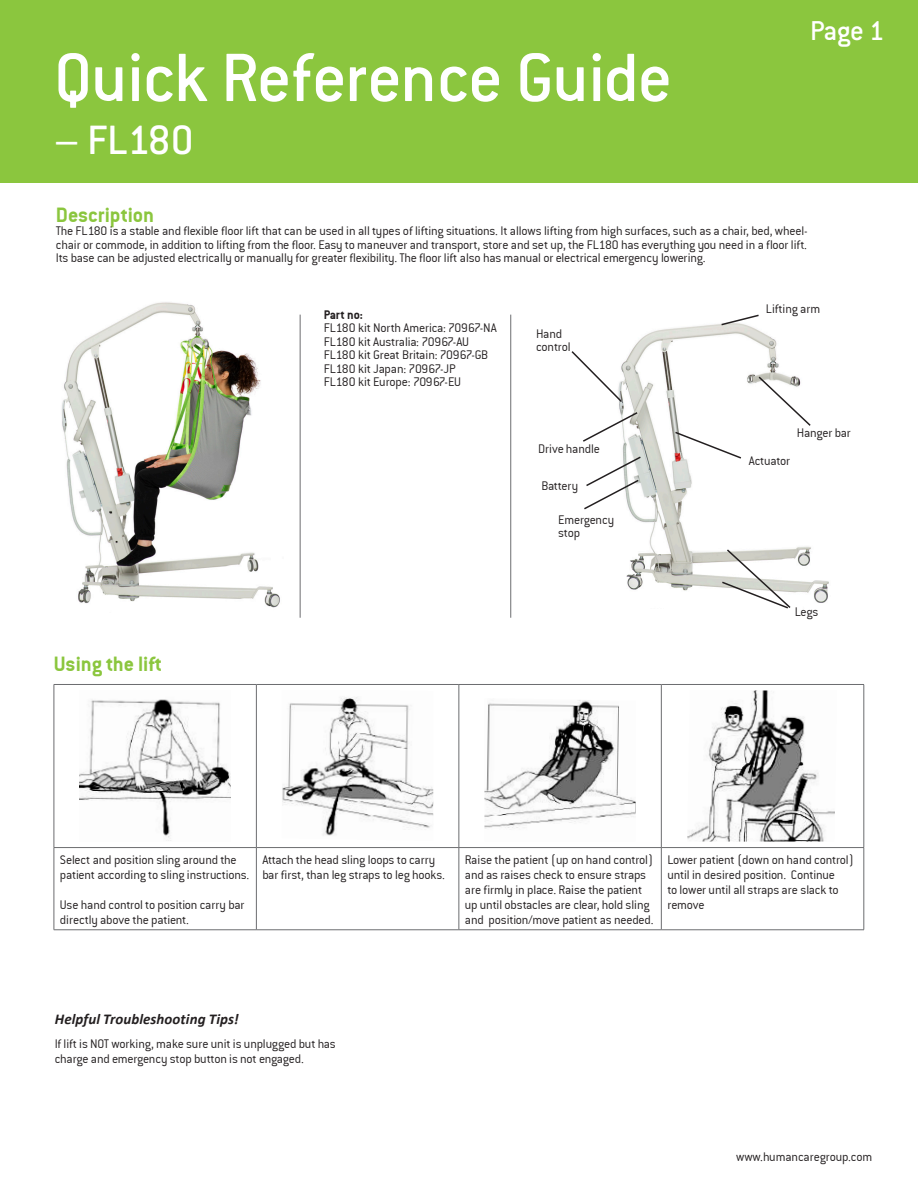
<style>
.page{position:relative;width:918px;height:1188px;background:#fff}
.page>*{position:absolute;margin:0;border:0;box-sizing:border-box;transform-origin:0 0}
.t1{font:500 75px "Conduit ITC Std";letter-spacing:-.01em;color:#fff}
.t2{font:500 45px "Conduit ITC Std";letter-spacing:-.005em;color:#fff}
.t3{font:500 30px "Conduit ITC Std";color:#fff}
.t4{font:22.5px "Conduit ITCTT Bold";color:#8bc63e}
.varningstext{font:italic 700 15px "Calibri";letter-spacing:.005em;color:#231f20}
.varningstext-2{font:13.5px/15px "Conduit ITCTT Light";letter-spacing:-.015em;color:#231f20}
.t5{font:13.5px "Conduit ITCTT Bold";color:#231f20}
</style>
<div class="page">
<div style="left:0;top:0;width:918px;height:183px;background:#8bc63e"></div>
<img style="left:61px;top:302px;width:219px;height:306px">
<hr style="left:300px;top:315px;width:1px;height:303px;background:#6c6d70">
<hr style="left:510px;top:315px;width:1px;height:303px;background:#6c6d70">
<hr style="left:54px;top:684px;width:202px;height:1px;background:#6c6d70">
<hr style="left:54px;top:685px;width:1px;height:162px;background:#6c6d70">
<hr style="left:256px;top:684px;width:203px;height:1px;background:#6c6d70">
<hr style="left:256px;top:685px;width:1px;height:162px;background:#6c6d70">
<hr style="left:459px;top:684px;width:202px;height:1px;background:#6c6d70">
<hr style="left:459px;top:685px;width:1px;height:162px;background:#6c6d70">
<hr style="left:661px;top:684px;width:203px;height:1px;background:#6c6d70">
<hr style="left:661px;top:685px;width:1px;height:162px;background:#6c6d70">
<hr style="left:864px;top:685px;width:1px;height:162px;background:#6c6d70">
<hr style="left:54px;top:847px;width:202px;height:1px;background:#6c6d70">
<hr style="left:54px;top:848px;width:1px;height:82px;background:#6c6d70">
<hr style="left:256px;top:847px;width:203px;height:1px;background:#6c6d70">
<hr style="left:256px;top:848px;width:1px;height:82px;background:#6c6d70">
<hr style="left:459px;top:847px;width:202px;height:1px;background:#6c6d70">
<hr style="left:459px;top:848px;width:1px;height:82px;background:#6c6d70">
<hr style="left:661px;top:847px;width:203px;height:1px;background:#6c6d70">
<hr style="left:661px;top:848px;width:1px;height:82px;background:#6c6d70">
<hr style="left:864px;top:848px;width:1px;height:82px;background:#6c6d70">
<hr style="left:54px;top:930px;width:202px;height:1px;background:#6c6d70">
<hr style="left:256px;top:930px;width:203px;height:1px;background:#6c6d70">
<hr style="left:459px;top:930px;width:202px;height:1px;background:#6c6d70">
<hr style="left:661px;top:930px;width:203px;height:1px;background:#6c6d70">
<img style="left:79px;top:699px;width:152px;height:142px">
<img style="left:282px;top:697px;width:151px;height:139px">
<img style="left:484px;top:700px;width:152px;height:129px">
<img style="left:687px;top:690px;width:148px;height:152px">
<img style="left:619px;top:324px;width:210px;height:279px">
<svg style="left:757px;top:375px;width:55px;height:52px"></svg>
<svg style="left:720px;top:314px;width:40px;height:12px"></svg>
<svg style="left:674px;top:430px;width:69px;height:30px"></svg>
<svg style="left:720px;top:548px;width:72px;height:61px"></svg>
<svg style="left:571px;top:350px;width:53px;height:54px"></svg>
<svg style="left:583px;top:411px;width:56px;height:32px"></svg>
<svg style="left:584px;top:455px;width:58px;height:56px"></svg>
<p class="t1" style="left:54px;top:32px;width:620px">Quick Reference Guide</p>
<p class="t2" style="left:54px;top:112px;width:141px">– FL180</p>
<h3 class="t3" style="left:810px;top:13px;width:76px">Page 1</h3>
<p class="t4" style="left:56px;top:201px;width:100px">Description</p>
<p class="varningstext-2" style="left:56px;top:224px;width:753px;line-height:13.5px;text-align:justify">The FL180 is a stable and flexible floor lift that can be used in all types of lifting situations. It allows lifting from high surfaces, such as a chair, bed, wheel&shy;chair or commode, in addition to lifting from the floor. Easy to maneuver and transport, store and set up, the FL180 has everything you need in a floor lift.<br>Its base can be adjusted electrically or manually for greater flexibility. The floor lift also has manual or electrical emergency lowering.</p>
<p class="t4" style="left:54px;top:650px;width:110px">Using the lift</p>
<p class="t5" style="left:324px;top:306px;width:41px">Part no:</p>
<p class="varningstext-2" style="left:324px;top:320px;width:174px">FL180 kit North America: 70967-NA</p>
<p class="varningstext-2" style="left:324px;top:334px;width:147px">FL180 kit Australia: 70967-AU</p>
<p class="varningstext-2" style="left:324px;top:347px;width:166px">FL180 kit Great Britain: 70967-GB</p>
<p class="varningstext-2" style="left:324px;top:361px;width:134px">FL180 kit Japan: 70967-JP</p>
<p class="varningstext-2" style="left:324px;top:374px;width:139px">FL180 kit Europe: 70967-EU</p>
<p class="varningstext-2" style="left:536px;top:326px;width:36px;line-height:13.5px">Hand control</p>
<p class="varningstext-2" style="left:538px;top:441px;width:63px">Drive handle</p>
<p class="varningstext-2" style="left:541px;top:478px;width:38px">Battery</p>
<p class="varningstext-2" style="left:558px;top:513px;width:58px;line-height:13.5px">Emergency stop</p>
<p class="varningstext-2" style="left:766px;top:301px;width:56px">Lifting arm</p>
<p class="varningstext-2" style="left:749px;top:453px;width:43px">Actuator</p>
<p class="varningstext-2" style="left:797px;top:425px;width:56px">Hanger bar</p>
<p class="varningstext-2" style="left:795px;top:603px;width:25px">Legs</p>
<p class="varningstext-2" style="left:60px;top:852px;width:191px">Select and position sling around the patient according to sling instructions.</p>
<p class="varningstext-2" style="left:60px;top:897px;width:186px">Use hand control to position carry bar directly above the patient.</p>
<p class="varningstext-2" style="left:262px;top:852px;width:184px">Attach the head sling loops to carry bar first, than leg straps to leg hooks.</p>
<p class="varningstext-2" style="left:465px;top:852px;width:190px">Raise the patient (up on hand control) and as raises check to ensure straps are firmly in place. Raise the patient up until obstacles are clear, hold sling and position/move patient as needed.</p>
<p class="varningstext-2" style="left:667px;top:852px;width:188px">Lower patient (down on hand control) until in desired position. Continue<br>to lower until all straps are slack to remove</p>
<p class="varningstext" style="left:55px;top:1010px;width:185px">Helpful Troubleshooting Tips!</p>
<p class="varningstext-2" style="left:55px;top:1035px;width:283px">If lift is NOT working, make sure unit is unplugged but has charge and emergency stop button is not engaged.</p>
<p class="varningstext-2" style="left:736px;top:1149px;width:138px">www.humancaregroup.com</p>
</div>
